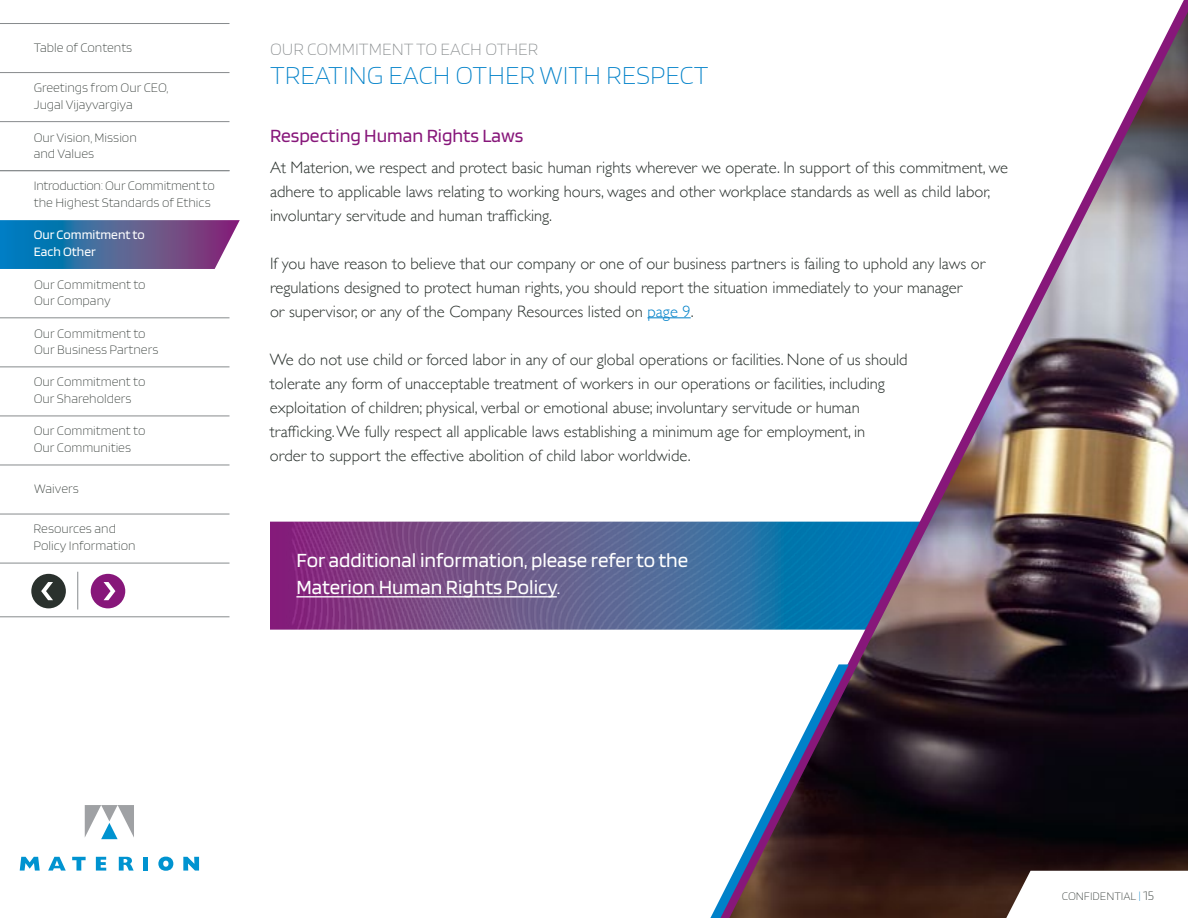
<style>
.page{position:relative;width:1188px;height:918px;background:#fff}
.page>*{position:absolute;margin:0;border:0;box-sizing:border-box;transform-origin:0 0}
.t1{font:200 27px "Blinker";color:#0081c9}
.t2{font:21px/27px "Blinker";color:#fff}
.t3{font:19.5px "Blinker";color:#87177a}
.t4{font:200 18px "Blinker";color:#878b8d}
.t5{font:300 16.5px/24px "Gill Sans";color:#2a312d}
.t6{font:200 13.5px/16.5px "Blinker";color:#2a312d}
.t7{font:13.5px/16.5px "Blinker";color:#fff}
.t8{font:200 12px "Blinker";color:#2a312d}
.s1{color:#0081c9}
.s2{font-size:13.5px}
</style>
<div class="page">
<svg style="left:85px;top:805px;width:49px;height:34px"></svg>
<svg style="left:20px;top:857px;width:20px;height:14px"></svg>
<svg style="left:48px;top:857px;width:18px;height:14px"></svg>
<svg style="left:72px;top:857px;width:14px;height:14px"></svg>
<svg style="left:96px;top:857px;width:10px;height:14px"></svg>
<svg style="left:119px;top:857px;width:15px;height:14px"></svg>
<div style="left:143px;top:857px;width:5px;height:14px;background:#0093d0"></div>
<svg style="left:158px;top:857px;width:15px;height:14px"></svg>
<svg style="left:183px;top:857px;width:16px;height:14px"></svg>
<hr style="left:648px;top:317px;width:43px;height:1px;background:#0081c9">
<div style="left:270px;top:522px;width:17px;height:108px;background:#841b7a"></div>
<img style="left:287px;top:522px;width:408px;height:108px">
<hr style="left:296px;top:596px;width:261px;height:1px;background:#fff">
<img style="left:695px;top:0;width:493px;height:918px">
<svg style="left:710px;top:664px;width:139px;height:254px"></svg>
<hr style="left:0;top:318px;width:230px;height:1px;background:#878b8d">
<hr style="left:0;top:367px;width:230px;height:1px;background:#878b8d">
<hr style="left:0;top:416px;width:230px;height:1px;background:#878b8d">
<hr style="left:0;top:465px;width:230px;height:1px;background:#878b8d">
<hr style="left:0;top:514px;width:230px;height:1px;background:#878b8d">
<hr style="left:0;top:563px;width:230px;height:1px;background:#878b8d">
<div style="left:31px;top:574px;width:35px;height:34px;background:#2a312d;border-radius:50%"></div>
<svg style="left:41px;top:582px;width:12px;height:18px"></svg>
<div style="left:91px;top:574px;width:34px;height:34px;background:#87177a;border-radius:50%"></div>
<svg style="left:104px;top:582px;width:11px;height:18px"></svg>
<hr style="left:0;top:617px;width:230px;height:1px;background:#878b8d">
<hr style="left:78px;top:572px;width:1px;height:38px;background:#878b8d">
<hr style="left:0;top:23px;width:230px;height:1px;background:#878b8d">
<hr style="left:0;top:72px;width:230px;height:1px;background:#878b8d">
<hr style="left:0;top:121px;width:230px;height:1px;background:#878b8d">
<hr style="left:0;top:170px;width:230px;height:1px;background:#878b8d">
<svg style="left:0;top:220px;width:240px;height:49px;background:#4e699f"></svg>
<svg style="left:1006px;top:871px;width:182px;height:47px"></svg>
<p class="t6" style="left:34px;top:39px;width:100px">Table of Contents</p>
<p class="t6" style="left:34px;top:80px;width:136px">Greetings from Our CEO,<br>Jugal Vijayvargiya</p>
<p class="t6" style="left:34px;top:129px;width:105px">Our Vision, Mission and Values</p>
<p class="t6" style="left:34px;top:178px;width:183px">Introduction: Our Commitment to the Highest Standards of Ethics</p>
<p class="t7" style="left:34px;top:227px;width:113px">Our Commitment to<br>Each Other</p>
<p class="t6" style="left:34px;top:276px;width:113px">Our Commitment to<br>Our Company</p>
<p class="t6" style="left:34px;top:325px;width:126px">Our Commitment to<br>Our Business Partners</p>
<p class="t6" style="left:34px;top:374px;width:113px">Our Commitment to<br>Our Shareholders</p>
<p class="t6" style="left:34px;top:423px;width:113px">Our Commitment to<br>Our Communities</p>
<p class="t6" style="left:34px;top:481px;width:46px">Waivers</p>
<p class="t6" style="left:33px;top:521px;width:104px">Resources and<br>Policy Information</p>
<p class="t4" style="left:270px;top:40px;width:270px">OUR COMMITMENT TO EACH OTHER</p>
<h1 class="t1" style="left:270px;top:61px;width:440px">TREATING EACH OTHER WITH RESPECT</h1>
<p class="t3" style="left:270px;top:125px;width:255px">Respecting Human Rights Laws</p>
<p class="t5" style="left:270px;top:154px;width:740px">At Materion, we respect and protect basic human rights wherever we operate. In support of this commitment, we adhere to applicable laws relating to working hours, wages and other workplace standards as well as child labor, involuntary servitude and human trafficking.</p>
<p class="t5" style="left:270px;top:250px;width:717px">If you have reason to believe that our company or one of our business partners is failing to uphold any laws or regulations designed to protect human rights, you should report the situation immediately to your manager<br>or supervisor, or any of the Company Resources listed on <span class="s1">page 9</span>.</p>
<p class="t5" style="left:270px;top:346px;width:639px">We do not use child or forced labor in any of our global operations or facilities. None of us should tolerate any form of unacceptable treatment of workers in our operations or facilities, including exploitation of children; physical, verbal or emotional abuse; involuntary servitude or human trafficking. We fully respect all applicable laws establishing a minimum age for employment, in<br>order to support the effective abolition of child labor worldwide.</p>
<p class="t2" style="left:296px;top:547px;width:393px">For additional information, please refer to the<br>Materion Human Rights Policy.</p>
<p class="t8" style="left:1062px;top:890px;width:94px">CONFIDENTIAL <span class="s1">|</span> <span class="s2">15</span></p>
</div>
